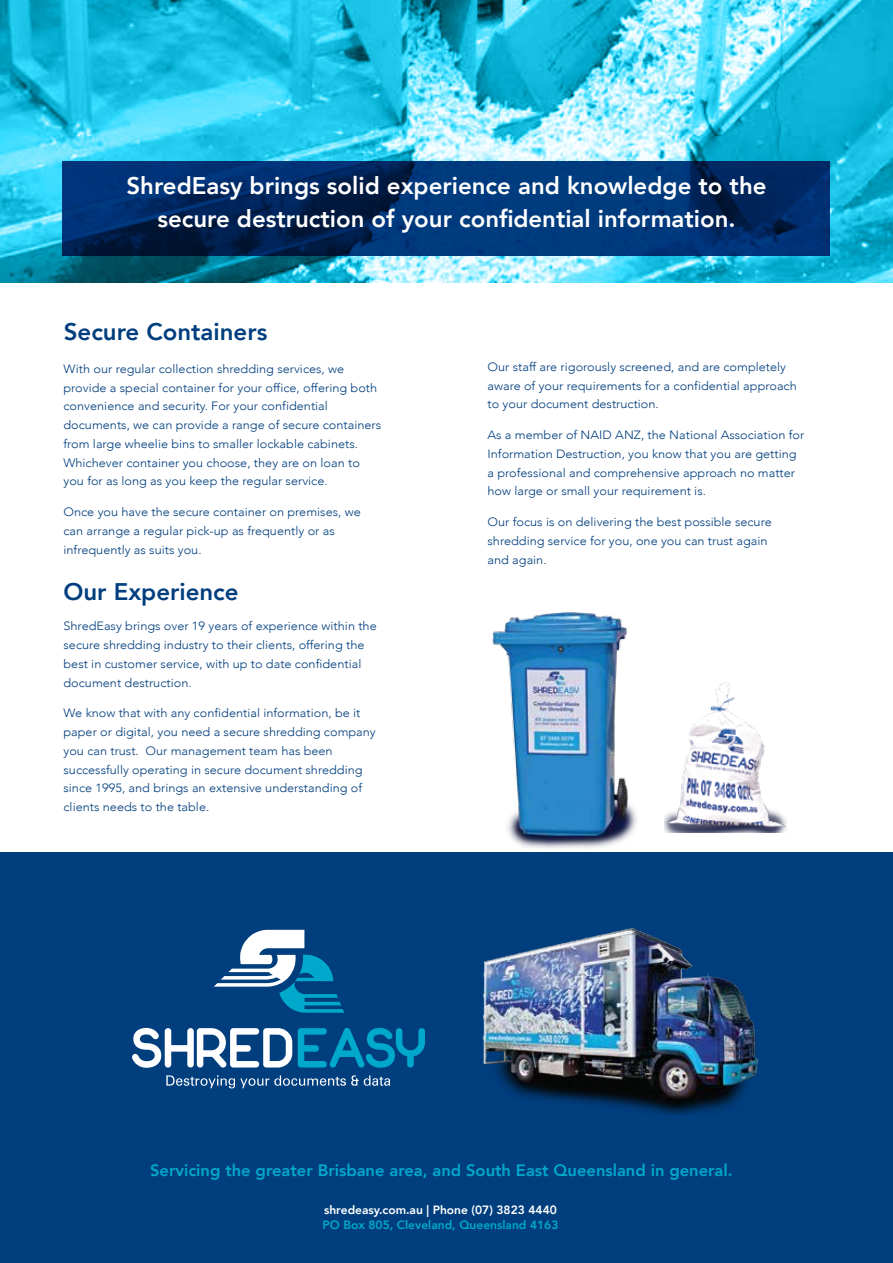
<style>
.page{position:relative;width:893px;height:1263px;background:#fff}
.page>*{position:absolute;margin:0;border:0;box-sizing:border-box;transform-origin:0 0}
.t1{font:800 24px/33px "Avenir";color:#fff;text-align:center}
.t2{font:800 24px "Avenir";color:#003e7e}
.t3{font:800 16.5px "Avenir";color:#00a8cb}
.t4{font:300 12px/18.8px "Avenir";color:#003e7e;scale:1.06 1}
.t5{font:800 12px "Avenir";color:#fff}
.t6{font:800 12px "Avenir";color:#00a8cb}
</style>
<div class="page">
<div style="left:0;top:852px;width:893px;height:411px;background:#003e7e"></div>
<svg style="left:0;top:0;width:893px;height:282px;background:#3bc4e1"></svg>
<svg style="left:63px;top:161px;width:767px;height:94px;background:#002e69"></svg>
<svg style="left:166px;top:1075px;width:224px;height:13px"></svg>
<svg style="left:132px;top:1028px;width:160px;height:40px"></svg>
<svg style="left:298px;top:1028px;width:127px;height:40px"></svg>
<svg style="left:214px;top:930px;width:130px;height:83px"></svg>
<img style="left:482px;top:927px;width:276px;height:188px">
<img style="left:492px;top:612px;width:145px;height:237px">
<img style="left:665px;top:682px;width:122px;height:151px">
<h1 class="t1" style="left:126px;top:169px;width:642px">ShredEasy brings solid experience and knowledge to the secure destruction of your confidential information.</h1>
<h1 class="t2" style="left:64px;top:313px;width:205px">Secure Containers</h1>
<p class="t4" style="left:64px;top:359px;width:301px">With our regular collection shredding services, we provide a special container for your office, offering both convenience and security. For your confidential documents, we can provide a range of secure containers from large wheelie bins to smaller lockable cabinets.<br>Whichever container you choose, they are on loan to you for as long as you keep the regular service.</p>
<p class="t4" style="left:64px;top:503px;width:282px">Once you have the secure container on premises, we can arrange a regular pick-up as frequently or as infrequently as suits you.</p>
<h1 class="t2" style="left:64px;top:572px;width:177px">Our Experience</h1>
<p class="t4" style="left:64px;top:617px;width:297px">ShredEasy brings over 19 years of experience within the secure shredding industry to their clients, offering the best in customer service, with up to date confidential document destruction.</p>
<p class="t4" style="left:64px;top:704px;width:296px">We know that with any confidential information, be it paper or digital, you need a secure shredding company you can trust. Our management team has been successfully operating in secure document shredding since 1995, and brings an extensive understanding of clients needs to the table.</p>
<p class="t4" style="left:488px;top:357px;width:293px">Our staff are rigorously screened, and are completely aware of your requirements for a confidential approach to your document destruction.</p>
<p class="t4" style="left:488px;top:426px;width:300px">As a member of NAID ANZ, the National Association for Information Destruction, you know that you are getting a professional and comprehensive approach no matter how large or small your requirement is.</p>
<p class="t4" style="left:488px;top:513px;width:270px">Our focus is on delivering the best possible secure shredding service for you, one you can trust again and again.</p>
<h2 class="t3" style="left:150px;top:1158px;width:584px">Servicing the greater Brisbane area, and South East Queensland in general.</h2>
<p class="t5" style="left:324px;top:1201px;width:234px">shredeasy.com.au | Phone (07) 3823 4440</p>
<p class="t6" style="left:322px;top:1216px;width:237px">PO Box 805, Cleveland, Queensland 4163</p>
</div>
